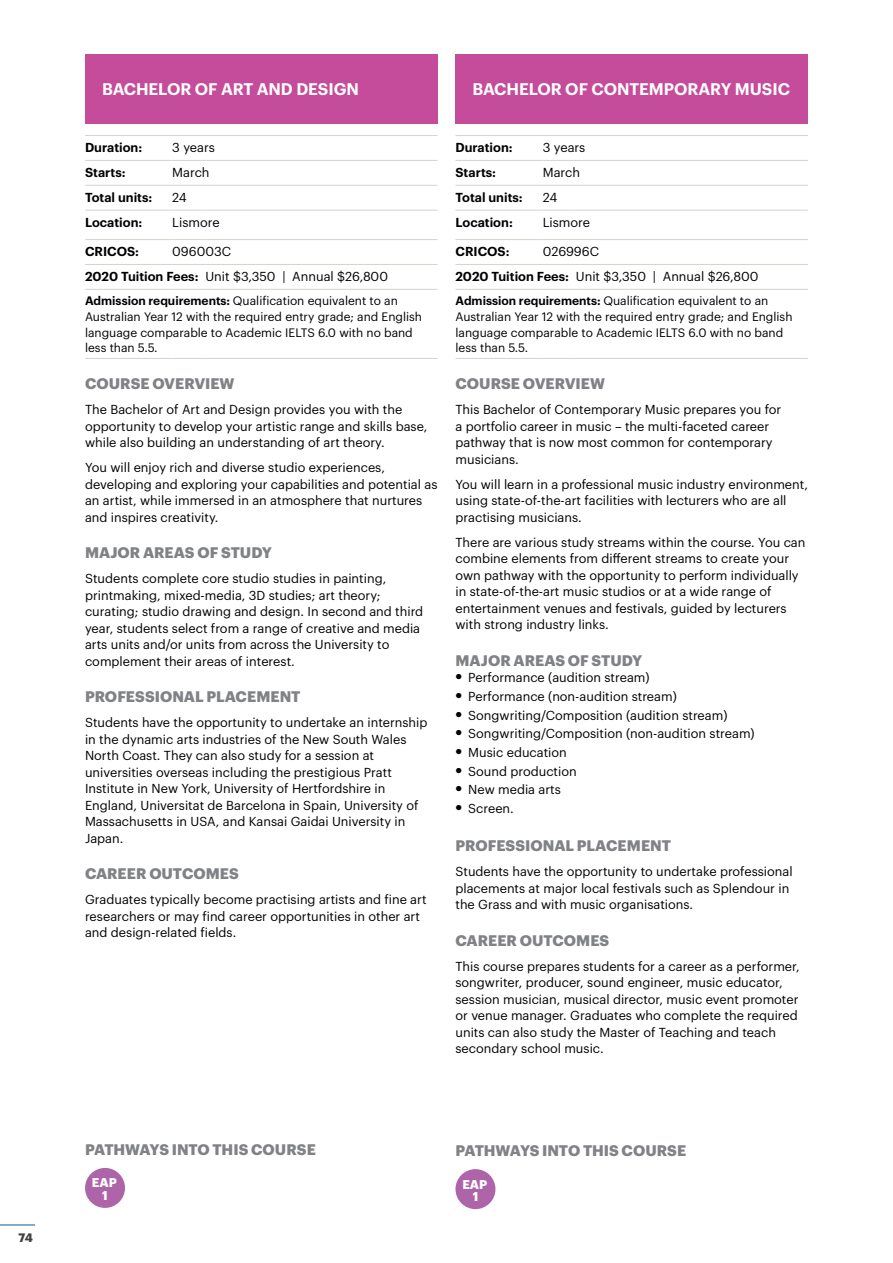
<style>
.page{position:relative;width:893px;height:1263px;background:#fff}
.page>*{position:absolute;margin:0;border:0;box-sizing:border-box;transform-origin:0 0}
.t1{font:600 16.5px "Graphik";letter-spacing:-.005em;color:#fff}
.t2{font:700 15px "Graphik";color:#808285}
.t3{font:12.75px/16.5px "Graphik";color:#000}
.t4{font:600 12.75px "Graphik";color:#000}
.t5{font:700 12.45px/12.9px "Graphik";color:#fff;text-align:center}
.t6{font:12px/15.8px "Graphik";color:#000}
.t7{font:700 12px "Graphik";color:#414042}
.s1{font-weight:600}
.s2{font-weight:700;font-size:18px}
</style>
<div class="page">
<div style="left:85px;top:54px;width:352px;height:69px;background:#c54b9b"></div>
<hr style="left:85px;top:135px;width:87px;height:1px;background:#d7d3cb">
<hr style="left:172px;top:135px;width:33px;height:1px;background:#d7d3cb">
<hr style="left:205px;top:135px;width:232px;height:1px;background:#d7d3cb">
<hr style="left:85px;top:160px;width:87px;height:1px;background:#d7d3cb">
<hr style="left:172px;top:160px;width:33px;height:1px;background:#d7d3cb">
<hr style="left:205px;top:160px;width:232px;height:1px;background:#d7d3cb">
<hr style="left:85px;top:185px;width:87px;height:1px;background:#d7d3cb">
<hr style="left:172px;top:185px;width:33px;height:1px;background:#d7d3cb">
<hr style="left:205px;top:185px;width:232px;height:1px;background:#d7d3cb">
<hr style="left:85px;top:210px;width:87px;height:1px;background:#d7d3cb">
<hr style="left:172px;top:210px;width:33px;height:1px;background:#d7d3cb">
<hr style="left:205px;top:210px;width:232px;height:1px;background:#d7d3cb">
<hr style="left:85px;top:239px;width:87px;height:1px;background:#d7d3cb">
<hr style="left:172px;top:239px;width:33px;height:1px;background:#d7d3cb">
<hr style="left:205px;top:239px;width:232px;height:1px;background:#d7d3cb">
<hr style="left:85px;top:264px;width:87px;height:1px;background:#d7d3cb">
<hr style="left:172px;top:264px;width:33px;height:1px;background:#d7d3cb">
<hr style="left:205px;top:264px;width:232px;height:1px;background:#d7d3cb">
<hr style="left:85px;top:289px;width:87px;height:1px;background:#d7d3cb">
<hr style="left:172px;top:289px;width:33px;height:1px;background:#d7d3cb">
<hr style="left:205px;top:289px;width:232px;height:1px;background:#d7d3cb">
<hr style="left:85px;top:358px;width:87px;height:1px;background:#d7d3cb">
<hr style="left:172px;top:358px;width:33px;height:1px;background:#d7d3cb">
<hr style="left:205px;top:358px;width:232px;height:1px;background:#d7d3cb">
<div style="left:85px;top:1168px;width:40px;height:40px;background:#ad64a9;border-radius:50%"></div>
<div style="left:455px;top:54px;width:353px;height:69px;background:#c54b9b"></div>
<hr style="left:455px;top:135px;width:88px;height:1px;background:#d7d3cb">
<hr style="left:543px;top:135px;width:33px;height:1px;background:#d7d3cb">
<hr style="left:576px;top:135px;width:232px;height:1px;background:#d7d3cb">
<hr style="left:455px;top:160px;width:88px;height:1px;background:#d7d3cb">
<hr style="left:543px;top:160px;width:33px;height:1px;background:#d7d3cb">
<hr style="left:576px;top:160px;width:232px;height:1px;background:#d7d3cb">
<hr style="left:455px;top:185px;width:88px;height:1px;background:#d7d3cb">
<hr style="left:543px;top:185px;width:33px;height:1px;background:#d7d3cb">
<hr style="left:576px;top:185px;width:232px;height:1px;background:#d7d3cb">
<hr style="left:455px;top:210px;width:88px;height:1px;background:#d7d3cb">
<hr style="left:543px;top:210px;width:33px;height:1px;background:#d7d3cb">
<hr style="left:576px;top:210px;width:232px;height:1px;background:#d7d3cb">
<hr style="left:455px;top:239px;width:88px;height:1px;background:#d7d3cb">
<hr style="left:543px;top:239px;width:33px;height:1px;background:#d7d3cb">
<hr style="left:576px;top:239px;width:232px;height:1px;background:#d7d3cb">
<hr style="left:455px;top:264px;width:88px;height:1px;background:#d7d3cb">
<hr style="left:543px;top:264px;width:33px;height:1px;background:#d7d3cb">
<hr style="left:576px;top:264px;width:232px;height:1px;background:#d7d3cb">
<hr style="left:455px;top:289px;width:88px;height:1px;background:#d7d3cb">
<hr style="left:543px;top:289px;width:33px;height:1px;background:#d7d3cb">
<hr style="left:576px;top:289px;width:232px;height:1px;background:#d7d3cb">
<hr style="left:455px;top:358px;width:88px;height:1px;background:#d7d3cb">
<hr style="left:543px;top:358px;width:33px;height:1px;background:#d7d3cb">
<hr style="left:576px;top:358px;width:232px;height:1px;background:#d7d3cb">
<div style="left:455px;top:1169px;width:40px;height:40px;background:#ad64a9;border-radius:50%"></div>
<hr style="left:0;top:1224px;width:35px;height:1px;background:#005f84">
<p class="t7" style="left:19px;top:1228px;width:16px">74</p>
<p class="t1" style="left:102px;top:77px;width:258px">BACHELOR OF ART AND DESIGN</p>
<p class="t4" style="left:85px;top:138px;width:59px">Duration:</p>
<p class="t3" style="left:172px;top:138px;width:44px">3 years</p>
<p class="t4" style="left:85px;top:162px;width:42px">Starts:</p>
<p class="t3" style="left:172px;top:163px;width:39px">March</p>
<p class="t4" style="left:85px;top:187px;width:69px">Total units:</p>
<p class="t3" style="left:172px;top:188px;width:16px">24</p>
<p class="t4" style="left:85px;top:212px;width:59px">Location:</p>
<p class="t3" style="left:172px;top:213px;width:49px">Lismore</p>
<p class="t4" style="left:85px;top:242px;width:56px">CRICOS:</p>
<p class="t3" style="left:85px;top:238px;width:304px;line-height:24.9px;text-indent:87px">096003C<br><span class="s1">2020 Tuition Fees:</span> Unit $3,350 | Annual $26,800</p>
<p class="t6" style="left:85px;top:292px;width:339px"><span class="s1">Admission requirements:</span> Qualification equivalent to an Australian Year 12 with the required entry grade; and English language comparable to Academic IELTS 6.0 with no band less than 5.5.</p>
<p class="t2" style="left:85px;top:372px;width:151px">COURSE OVERVIEW</p>
<p class="t3" style="left:85px;top:400px;width:344px">The Bachelor of Art and Design provides you with the opportunity to develop your artistic range and skills base, while also building an understanding of art theory.</p>
<p class="t3" style="left:85px;top:458px;width:354px">You will enjoy rich and diverse studio experiences, developing and exploring your capabilities and potential as an artist, while immersed in an atmosphere that nurtures and inspires creativity.</p>
<p class="t2" style="left:85px;top:541px;width:188px">MAJOR AREAS OF STUDY</p>
<p class="t3" style="left:85px;top:569px;width:340px">Students complete core studio studies in painting, printmaking, mixed-media, 3D studies; art theory; curating; studio drawing and design. In second and third year, students select from a range of creative and media arts units and/or units from across the University to complement their areas of interest.</p>
<p class="t2" style="left:85px;top:685px;width:217px">PROFESSIONAL PLACEMENT</p>
<p class="t3" style="left:85px;top:713px;width:344px">Students have the opportunity to undertake an internship in the dynamic arts industries of the New South Wales North Coast. They can also study for a session at universities overseas including the prestigious Pratt Institute in New York, University of Hertfordshire in England, Universitat de Barcelona in Spain, University of Massachusetts in USA, and Kansai Gaidai University in Japan.</p>
<p class="t2" style="left:85px;top:862px;width:155px">CAREER OUTCOMES</p>
<p class="t3" style="left:85px;top:890px;width:343px">Graduates typically become practising artists and fine art researchers or may find career opportunities in other art and design-related fields.</p>
<p class="t1" style="left:472px;top:77px;width:319px">BACHELOR OF CONTEMPORARY MUSIC</p>
<p class="t4" style="left:455px;top:138px;width:59px">Duration:</p>
<p class="t3" style="left:543px;top:138px;width:44px">3 years</p>
<p class="t4" style="left:455px;top:162px;width:42px">Starts:</p>
<p class="t3" style="left:543px;top:163px;width:39px">March</p>
<p class="t4" style="left:455px;top:187px;width:69px">Total units:</p>
<p class="t3" style="left:543px;top:188px;width:16px">24</p>
<p class="t4" style="left:455px;top:212px;width:59px">Location:</p>
<p class="t3" style="left:543px;top:213px;width:49px">Lismore</p>
<p class="t4" style="left:455px;top:242px;width:56px">CRICOS:</p>
<p class="t3" style="left:455px;top:238px;width:304px;line-height:24.9px;text-indent:87px">026996C<br><span class="s1">2020 Tuition Fees:</span> Unit $3,350 | Annual $26,800</p>
<p class="t6" style="left:455px;top:292px;width:339px"><span class="s1">Admission requirements:</span> Qualification equivalent to an Australian Year 12 with the required entry grade; and English language comparable to Academic IELTS 6.0 with no band less than 5.5.</p>
<p class="t2" style="left:455px;top:372px;width:151px">COURSE OVERVIEW</p>
<p class="t3" style="left:455px;top:400px;width:327px">This Bachelor of Contemporary Music prepares you for a portfolio career in music – the multi-faceted career pathway that is now most common for contemporary musicians.</p>
<p class="t3" style="left:455px;top:475px;width:354px">You will learn in a professional music industry environment, using state-of-the-art facilities with lecturers who are all practising musicians.</p>
<p class="t3" style="left:455px;top:533px;width:351px">There are various study streams within the course. You can combine elements from different streams to create your own pathway with the opportunity to perform individually in state-of-the-art music studios or at a wide range of entertainment venues and festivals, guided by lecturers with strong industry links.</p>
<p class="t2" style="left:455px;top:649px;width:188px">MAJOR AREAS OF STUDY</p>
<p class="t3" style="left:455px;top:668px;width:196px"><span class="s2">•</span> Performance (audition stream)</p>
<p class="t3" style="left:455px;top:687px;width:223px"><span class="s2">•</span> Performance (non-audition stream)</p>
<p class="t3" style="left:455px;top:706px;width:273px"><span class="s2">•</span> Songwriting/Composition (audition stream)</p>
<p class="t3" style="left:455px;top:724px;width:301px"><span class="s2">•</span> Songwriting/Composition (non-audition stream)</p>
<p class="t3" style="left:455px;top:743px;width:113px"><span class="s2">•</span> Music education</p>
<p class="t3" style="left:455px;top:762px;width:123px"><span class="s2">•</span> Sound production</p>
<p class="t3" style="left:455px;top:780px;width:107px"><span class="s2">•</span> New media arts</p>
<p class="t3" style="left:455px;top:799px;width:60px"><span class="s2">•</span> Screen.</p>
<p class="t2" style="left:455px;top:834px;width:217px">PROFESSIONAL PLACEMENT</p>
<p class="t3" style="left:455px;top:862px;width:339px">Students have the opportunity to undertake professional placements at major local festivals such as Splendour in the Grass and with music organisations.</p>
<p class="t2" style="left:455px;top:929px;width:155px">CAREER OUTCOMES</p>
<p class="t3" style="left:455px;top:957px;width:346px">This course prepares students for a career as a performer, songwriter, producer, sound engineer, music educator, session musician, musical director, music event promoter or venue manager. Graduates who complete the required units can also study the Master of Teaching and teach secondary school music.</p>
<p class="t2" style="left:85px;top:1138px;width:232px">PATHWAYS INTO THIS COURSE</p>
<p class="t5" style="left:92px;top:1175px;width:27px">EAP<br>1</p>
<p class="t2" style="left:455px;top:1139px;width:232px">PATHWAYS INTO THIS COURSE</p>
<p class="t5" style="left:462px;top:1176px;width:27px">EAP<br>1</p>
</div>
